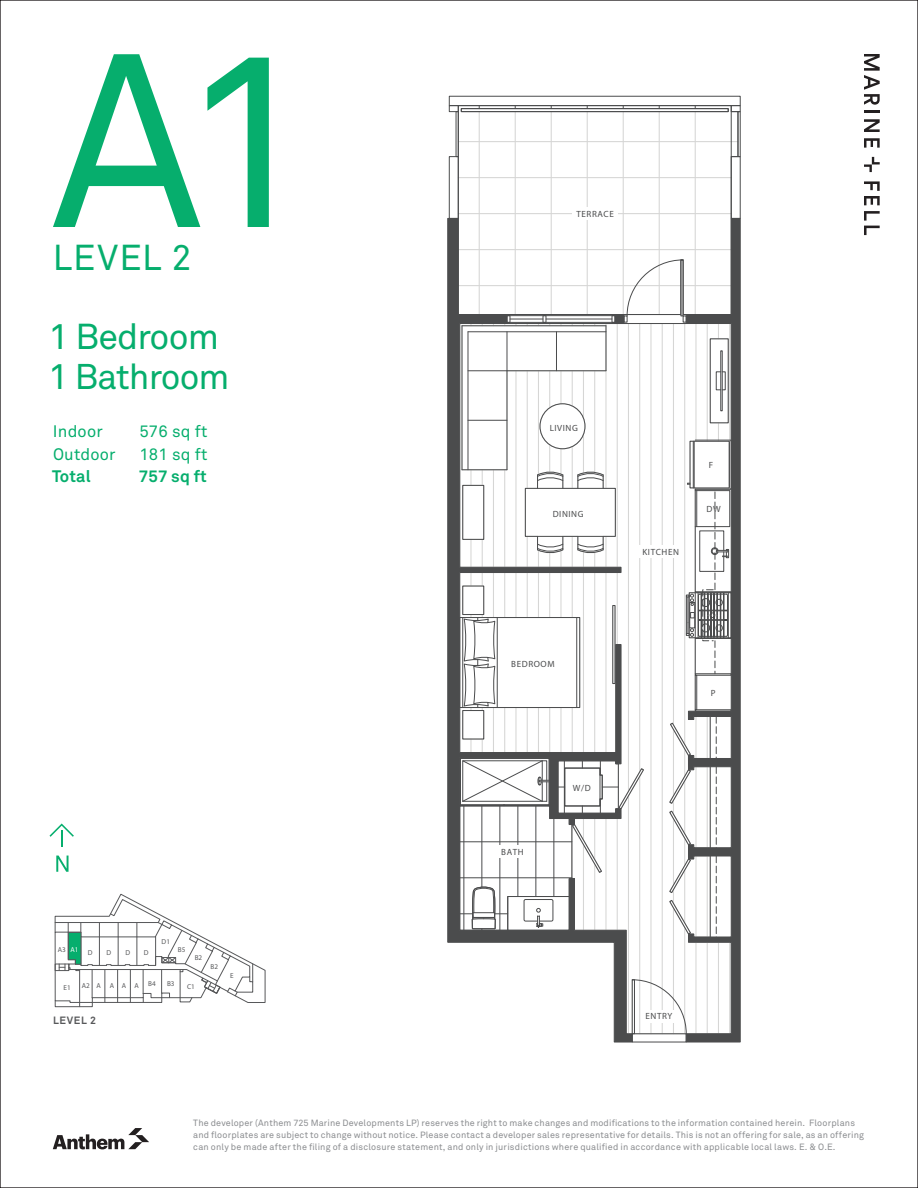
<style>
.page{position:relative;width:918px;height:1188px;background:#fff}
.page>*{position:absolute;margin:0;border:0;box-sizing:border-box;transform-origin:0 0}
.t1{font:243.75px "Akkurat Std";color:#06ae6d}
.t2{font:35.7px "Akkurat Std";letter-spacing:-.025em;color:#06ae6d}
.t3{font:35.4px "Akkurat Std";letter-spacing:-.025em;color:#06ae6d}
.t4{font:16.5px "Akkurat Std";letter-spacing:.01em;color:#06ae6d}
.t5{font:700 16.5px "Akkurat Std";letter-spacing:.01em;color:#06ae6d}
.t6{font:700 10.5px "Akkurat Std";letter-spacing:.06em;color:#57585a}
.t7{font:9px/12px "Akkurat Std";letter-spacing:.02em;color:#8a8c8f}
.t8{font:9px "Akkurat";letter-spacing:.065em;color:#4b4c4d}
.t9{font:700 7.2px "Akkurat";color:#57585a}
.t10{font:700 7.2px "Akkurat";color:#fff}
.s1{font-size:35.7px}
</style>
<div class="page">
<svg style="left:639px;top:322px;width:47px;height:401px"></svg>
<svg style="left:459px;top:106px;width:279px;height:153px"></svg>
<hr style="left:624px;top:323px;width:62px;height:1px;background:#4b4c4d">
<svg style="left:633px;top:259px;width:53px;height:63px"></svg>
<div style="left:456px;top:111px;width:3px;height:46px;border:1px solid #4b4c4d"></div>
<div style="left:738px;top:111px;width:2px;height:46px;border:1px solid #4b4c4d"></div>
<div style="left:461px;top:108px;width:267px;height:4px;border:1px solid #4b4c4d"></div>
<svg style="left:633px;top:723px;width:53px;height:311px"></svg>
<div style="left:449px;top:96px;width:291px;height:10px;border:1px solid #4b4c4d"></div>
<div style="left:449px;top:156px;width:10px;height:63px;border:1px solid #4b4c4d"></div>
<div style="left:449px;top:105px;width:10px;height:7px;border:1px solid #4b4c4d"></div>
<div style="left:731px;top:156px;width:9px;height:63px;border:1px solid #4b4c4d"></div>
<div style="left:731px;top:105px;width:9px;height:7px;border:1px solid #4b4c4d"></div>
<svg style="left:448px;top:218px;width:184px;height:824px"></svg>
<svg style="left:686px;top:218px;width:54px;height:824px"></svg>
<div style="left:615px;top:315px;width:9px;height:9px;background:#4b4c4d"></div>
<div style="left:641px;top:1010px;width:36px;height:13px;background:#fff"></div>
<div style="left:497px;top:846px;width:32px;height:12px;background:#fff"></div>
<div style="left:640px;top:546px;width:40px;height:12px;background:#fff"></div>
<div style="left:573px;top:207px;width:45px;height:12px;background:#fff"></div>
<svg style="left:53px;top:1128px;width:96px;height:21px"></svg>
<svg style="left:864px;top:54px;width:16px;height:51px"></svg>
<hr style="left:864px;top:110px;width:16px;height:3px;background:#231f20">
<svg style="left:864px;top:119px;width:16px;height:13px"></svg>
<svg style="left:864px;top:138px;width:16px;height:10px"></svg>
<svg style="left:864px;top:181px;width:16px;height:24px"></svg>
<svg style="left:864px;top:211px;width:16px;height:24px"></svg>
<svg style="left:864px;top:157px;width:16px;height:15px"></svg>
<svg style="left:50px;top:824px;width:24px;height:23px"></svg>
<svg style="left:56px;top:856px;width:13px;height:16px"></svg>
<svg style="left:54px;top:893px;width:212px;height:114px"></svg>
<h1 class="t1" style="left:51px;top:0;width:267px">A1</h1>
<h2 class="t2" style="left:53px;top:237px;width:141px">LEVEL 2</h2>
<h2 class="t2" style="left:49px;top:316px;width:172px">1 Bedroom</h2>
<h3 class="t3" style="left:48px;top:356px;width:183px"><span class="s1">1</span> Bathroom</h3>
<h3 class="t4" style="left:53px;top:422px;width:51px">Indoor</h3>
<h3 class="t4" style="left:139px;top:422px;width:69px">576 sq ft</h3>
<h3 class="t4" style="left:53px;top:444px;width:64px">Outdoor</h3>
<h3 class="t4" style="left:139px;top:444px;width:69px">181 sq ft</h3>
<h3 class="t5" style="left:52px;top:466px;width:40px">Total</h3>
<h3 class="t5" style="left:139px;top:466px;width:69px">757 sq ft</h3>
<p class="t9" style="left:162px;top:937px;width:10px">D1</p>
<p class="t10" style="left:71px;top:945px;width:9px">A1</p>
<p class="t9" style="left:178px;top:945px;width:9px">B5</p>
<p class="t9" style="left:58px;top:945px;width:10px">A3</p>
<p class="t9" style="left:88px;top:948px;width:6px">D</p>
<p class="t9" style="left:106px;top:948px;width:6px">D</p>
<p class="t9" style="left:125px;top:948px;width:6px">D</p>
<p class="t9" style="left:144px;top:948px;width:6px">D</p>
<p class="t9" style="left:195px;top:953px;width:9px">B2</p>
<p class="t9" style="left:148px;top:980px;width:9px">B4</p>
<p class="t9" style="left:167px;top:980px;width:9px">B3</p>
<p class="t9" style="left:64px;top:983px;width:9px">E1</p>
<p class="t9" style="left:82px;top:981px;width:59px">A2A AA A</p>
<p class="t9" style="left:187px;top:983px;width:9px">C1</p>
<p class="t9" style="left:211px;top:962px;width:9px">B2</p>
<p class="t6" style="left:53px;top:1014px;width:44px">LEVEL 2</p>
<p class="t9" style="left:230px;top:972px;width:5px">E</p>
<p class="t8" style="left:577px;top:209px;width:39px">TERRACE</p>
<p class="t8" style="left:550px;top:422px;width:30px">LIVING</p>
<p class="t8" style="left:553px;top:508px;width:32px">DINING</p>
<p class="t8" style="left:511px;top:658px;width:45px">BEDROOM</p>
<p class="t8" style="left:501px;top:846px;width:24px">BATH</p>
<p class="t8" style="left:573px;top:782px;width:19px">W/D</p>
<p class="t8" style="left:643px;top:546px;width:38px">KITCHEN</p>
<p class="t8" style="left:709px;top:460px;width:6px">F</p>
<p class="t8" style="left:707px;top:504px;width:16px">DW</p>
<p class="t8" style="left:711px;top:688px;width:6px">P</p>
<p class="t8" style="left:645px;top:1010px;width:28px">ENTRY</p>
<p class="t7" style="left:193px;top:1117px;width:672px">The developer (Anthem 725 Marine Developments LP) reserves the right to make changes and modifications to the information contained herein. Floorplans and floorplates are subject to change without notice. Please contact a developer sales representative for details. This is not an offering for sale, as an offering can only be made after the filing of a disclosure statement, and only in jurisdictions where qualified in accordance with applicable local laws. E. &amp; O.E.</p>
</div>
